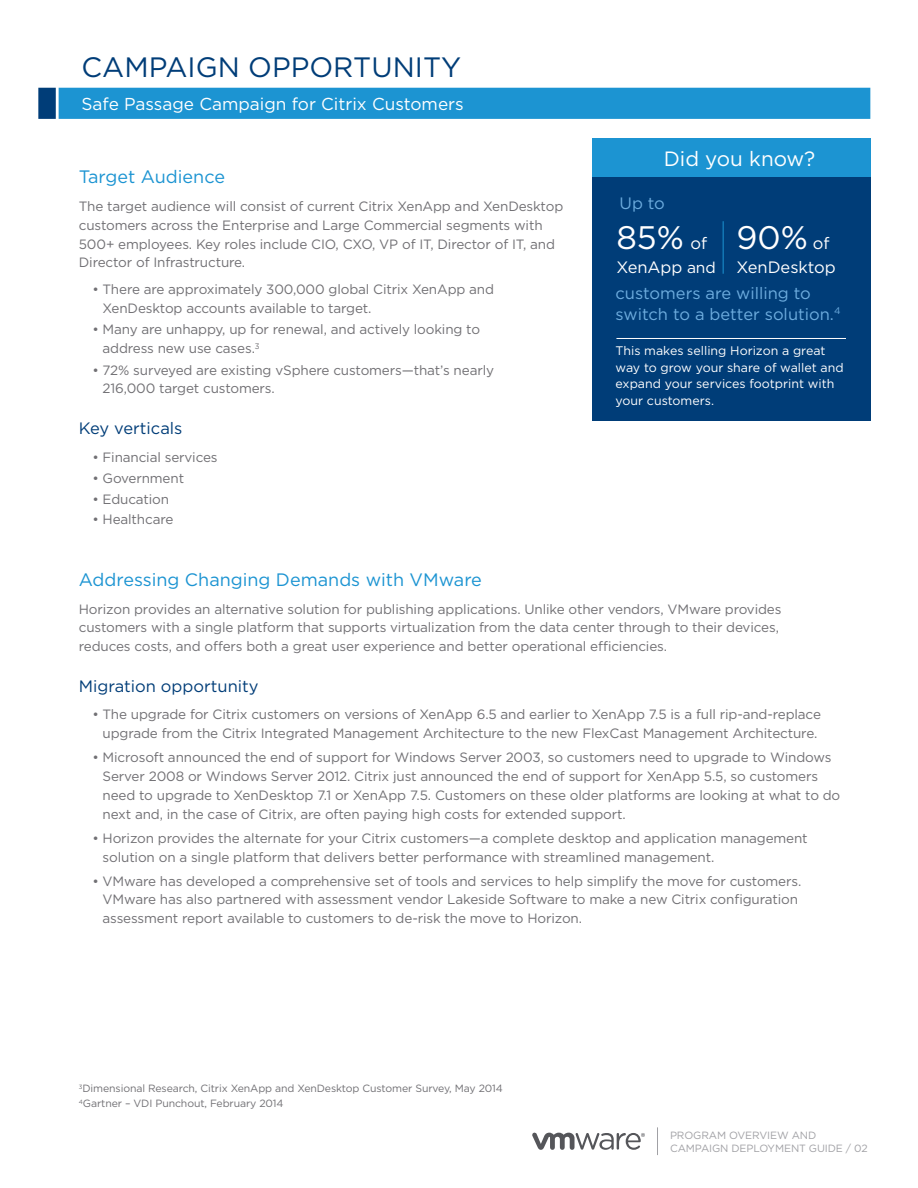
<style>
.page{position:relative;width:918px;height:1188px;background:#fff}
.page>*{position:absolute;margin:0;border:0;box-sizing:border-box;transform-origin:0 0}
.t1{font:32.55px "Gotham";color:#fff}
.t2{font:28.05px "Gotham";color:#003d78}
.t3{font:20.7px "Gotham";color:#fff}
.t4{font:18px "Gotham";color:#1c94d2}
.t5{font:17.25px "Gotham";color:#fff}
.t6{font:16.5px/21px "Gotham";color:#6dacde}
.t7{font:16.5px "Gotham";color:#003d78}
.t8{font:16.5px "Gotham";color:#fff}
.t9{font:13.5px/18.8px "Gotham";letter-spacing:-.01em;color:#717074}
.t10{font:12.45px/16.5px "Gotham";color:#fff}
.t11{font:10.5px/15px "Gotham";letter-spacing:-.01em;color:#717074}
.t12{font:10.5px/13.5px "Gotham";letter-spacing:-.01em;color:#a1a1a5}
.s1{font-size:16.5px}
.s2{font-size:15.6px}
</style>
<div class="page">
<div style="left:38px;top:88px;width:832px;height:31px;background:#1c94d2"></div>
<div style="left:592px;top:138px;width:279px;height:283px;background:#003d78"></div>
<hr style="left:616px;top:338px;width:230px;height:1px;background:#fff">
<hr style="left:723px;top:221px;width:1px;height:53px;background:#1c94d2">
<svg style="left:657px;top:1127px;width:1px;height:28px"></svg>
<svg style="left:532px;top:1133px;width:113px;height:17px"></svg>
<div style="left:592px;top:138px;width:279px;height:38px;background:#1c94d2"></div>
<h2 class="t2" style="left:82px;top:50px;width:381px">CAMPAIGN OPPORTUNITY</h2>
<p class="t5" style="left:82px;top:93px;width:384px">Safe Passage Campaign for Citrix Customers</p>
<h3 class="t4" style="left:79px;top:165px;width:148px">Target Audience</h3>
<p class="t9" style="left:79px;top:197px;width:486px">The target audience will consist of current Citrix XenApp and XenDesktop customers across the Enterprise and Large Commercial segments with 500+ employees. Key roles include CIO, CXO, VP of IT, Director of IT, and Director of Infrastructure.</p>
<p class="t9" style="left:103px;top:280px;width:393px;text-indent:-10px">• There are approximately 300,000 global Citrix XenApp and<br>XenDesktop accounts available to target.</p>
<p class="t9" style="left:103px;top:320px;width:379px;text-indent:-10px">• Many are unhappy, up for renewal, and actively looking to address new use cases.<sup>3</sup></p>
<p class="t9" style="left:103px;top:360px;width:393px;text-indent:-10px">• 72% surveyed are existing vSphere customers—that’s nearly<br>216,000 target customers.</p>
<p class="t7" style="left:79px;top:417px;width:105px">Key verticals</p>
<p class="t9" style="left:92px;top:447px;width:127px">• Financial services</p>
<p class="t9" style="left:92px;top:468px;width:93px">• Government</p>
<p class="t9" style="left:92px;top:489px;width:78px">• Education</p>
<p class="t9" style="left:92px;top:510px;width:83px">• Healthcare</p>
<h3 class="t3" style="left:664px;top:145px;width:153px">Did you know?</h3>
<p class="t6" style="left:619px;top:193px;width:47px">Up to</p>
<h1 class="t1" style="left:616px;top:217px;width:92px">85% <span class="s1">of</span></h1>
<p class="t8" style="left:616px;top:256px;width:101px">XenApp <span class="s2">and</span></p>
<h1 class="t1" style="left:737px;top:217px;width:95px">90% <span class="s1">of</span></h1>
<p class="t8" style="left:737px;top:256px;width:101px">XenDesktop</p>
<p class="t6" style="left:616px;top:282px;width:226px">customers are willing to switch to a better solution.<sup>4</sup></p>
<p class="t10" style="left:616px;top:342px;width:230px">This makes selling Horizon a great way to grow your share of wallet and expand your services footprint with your customers.</p>
<h3 class="t4" style="left:79px;top:568px;width:405px">Addressing Changing Demands with VMware</h3>
<p class="t9" style="left:79px;top:599px;width:704px">Horizon provides an alternative solution for publishing applications. Unlike other vendors, VMware provides customers with a single platform that supports virtualization from the data center through to their devices, reduces costs, and offers both a great user experience and better operational efficiencies.</p>
<p class="t7" style="left:79px;top:675px;width:181px">Migration opportunity</p>
<p class="t9" style="left:92px;top:705px;width:730px;text-align:center">• The upgrade for Citrix customers on versions of XenApp 6.5 and earlier to XenApp 7.5 is a full rip-and-replace upgrade from the Citrix Integrated Management Architecture to the new FlexCast Management Architecture.</p>
<p class="t9" style="left:103px;top:748px;width:739px;text-indent:-10px">• Microsoft announced the end of support for Windows Server 2003, so customers need to upgrade to Windows Server 2008 or Windows Server 2012. Citrix just announced the end of support for XenApp 5.5, so customers need to upgrade to XenDesktop 7.1 or XenApp 7.5. Customers on these older platforms are looking at what to do next and, in the case of Citrix, are often paying high costs for extended support.</p>
<p class="t9" style="left:103px;top:828px;width:707px;text-indent:-10px">• Horizon provides the alternate for your Citrix customers—a complete desktop and application management solution on a single platform that delivers better performance with streamlined management.</p>
<p class="t9" style="left:103px;top:871px;width:700px;text-indent:-10px">• VMware has developed a comprehensive set of tools and services to help simplify the move for customers.<br>VMware has also partnered with assessment vendor Lakeside Software to make a new Citrix configuration assessment report available to customers to de-risk the move to Horizon.</p>
<p class="t11" style="left:79px;top:1081px;width:426px"><sup>3</sup>Dimensional Research, Citrix XenApp and XenDesktop Customer Survey, May 2014<br><sup>4</sup>Gartner – VDI Punchout, February 2014</p>
<p class="t12" style="left:670px;top:1128px;width:199px">PROGRAM OVERVIEW AND<br>CAMPAIGN DEPLOYMENT GUIDE / 02</p>
</div>
